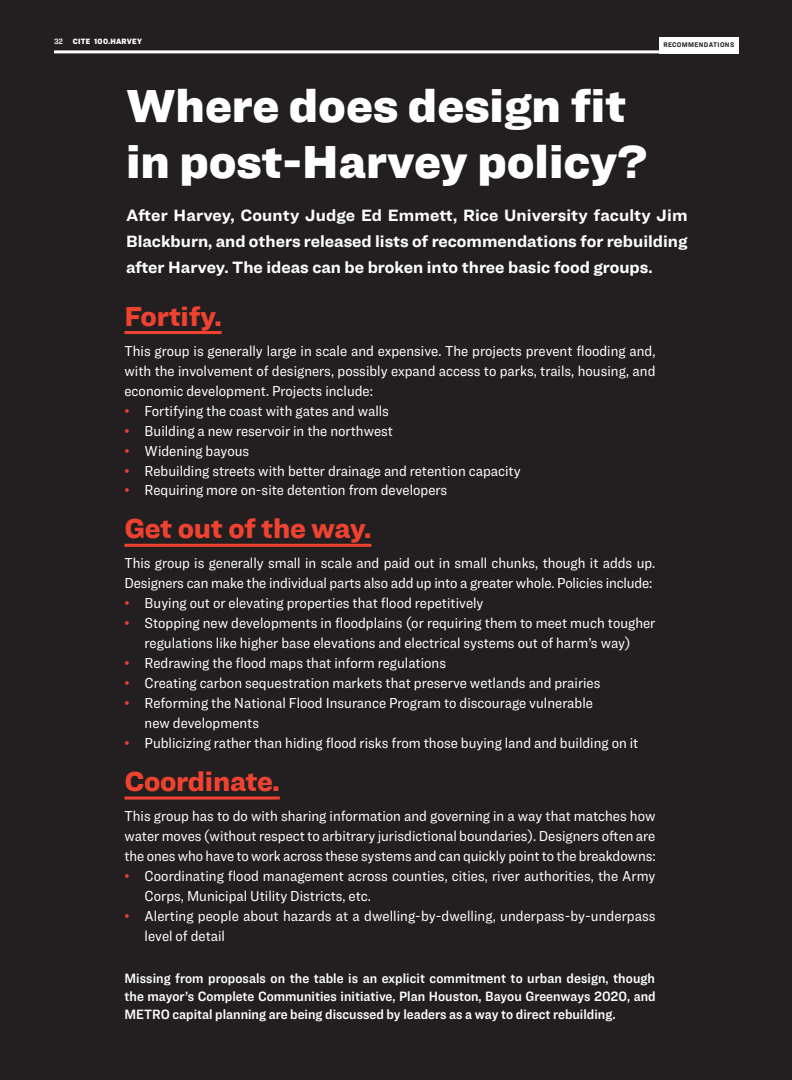
<style>
.page{position:relative;width:792px;height:1080px;background:#231f20}
.page>*{position:absolute;margin:0;border:0;box-sizing:border-box;transform-origin:0 0}
.t1{font:900 48px/56px "Ringside";color:#fff}
.t2{font:900 28.5px "Ringside";letter-spacing:-.01em;color:#ef4230}
.t3{font:700 17px/26px "Ringside";color:#fff;text-align:justify}
.t4{font:15px/20px "Ringside Narrow";color:#fff}
.t5{font:14px/18px "Ringside Narrow Semi";color:#fff;text-align:justify}
.t6{font:900 8px "Ringside Narrow";letter-spacing:.03em;color:#fff}
.t7{font:700 7px "Ringside Narrow";letter-spacing:.05em;color:#231f20}
.s1{font-family:"Ringside Narrow Semi";font-weight:400}
.s2{color:#ef4230}
</style>
<div class="page">
<hr style="left:124px;top:331px;width:98px;height:3px;background:#ef4230">
<hr style="left:124px;top:544px;width:247px;height:3px;background:#ef4230">
<hr style="left:124px;top:797px;width:156px;height:3px;background:#ef4230">
<div style="left:659px;top:37px;width:80px;height:16px;background:#fff"></div>
<hr style="left:54px;top:50px;width:684px;height:3px;background:#fff">
<p class="t6" style="left:54px;top:36px;width:90px"><span class="s1">32</span> CITE 100.HARVEY</p>
<h1 class="t1" style="left:126px;top:76px;width:523px">Where does design fit in post-Harvey policy?</h1>
<p class="t7" style="left:663px;top:40px;width:72px">RECOMMENDATIONS</p>
<p class="t3" style="left:126px;top:202px;width:563px">After Harvey, County Judge Ed Emmett, Rice University faculty Jim Blackburn, and others released lists of recommendations for rebuilding after Harvey. The ideas can be broken into three basic food groups.</p>
<h2 class="t2" style="left:124px;top:294px;width:99px">Fortify.</h2>
<p class="t4" style="left:124px;top:340px;width:533px;text-align:justify">This group is generally large in scale and expensive. The projects prevent flooding and, with the involvement of designers, possibly expand access to parks, trails, housing, and economic development. Projects include:</p>
<p class="t4" style="left:124px;top:400px;width:266px"><span class="s2">•</span> Fortifying the coast with gates and walls</p>
<p class="t4" style="left:124px;top:420px;width:270px"><span class="s2">•</span> Building a new reservoir in the northwest</p>
<p class="t4" style="left:124px;top:440px;width:126px"><span class="s2">•</span> Widening bayous</p>
<p class="t4" style="left:124px;top:460px;width:398px"><span class="s2">•</span> Rebuilding streets with better drainage and retention capacity</p>
<p class="t4" style="left:124px;top:480px;width:324px"><span class="s2">•</span> Requiring more on-site detention from developers</p>
<h2 class="t2" style="left:124px;top:507px;width:248px">Get out of the way.</h2>
<p class="t4" style="left:124px;top:553px;width:532px">This group is generally small in scale and paid out in small chunks, though it adds up.<br>Designers can make the individual parts also add up into a greater whole. Policies include:</p>
<p class="t4" style="left:124px;top:593px;width:361px"><span class="s2">•</span> Buying out or elevating properties that flood repetitively</p>
<p class="t4" style="left:124px;top:613px;width:533px;text-align:center"><span class="s2">•</span> Stopping new developments in floodplains (or requiring them to meet much tougher regulations like higher base elevations and electrical systems out of harm’s way)</p>
<p class="t4" style="left:124px;top:653px;width:323px"><span class="s2">•</span> Redrawing the flood maps that inform regulations</p>
<p class="t4" style="left:124px;top:673px;width:478px"><span class="s2">•</span> Creating carbon sequestration markets that preserve wetlands and prairies</p>
<p class="t4" style="left:145px;top:693px;width:450px;text-indent:-20px"><span class="s2">•</span> Reforming the National Flood Insurance Program to discourage vulnerable new developments</p>
<p class="t4" style="left:124px;top:733px;width:515px"><span class="s2">•</span> Publicizing rather than hiding flood risks from those buying land and building on it</p>
<h2 class="t2" style="left:124px;top:760px;width:157px">Coordinate.</h2>
<p class="t4" style="left:124px;top:806px;width:533px;text-align:justify">This group has to do with sharing information and governing in a way that matches how water moves (without respect to arbitrary jurisdictional boundaries). Designers often are the ones who have to work across these systems and can quickly point to the breakdowns:</p>
<p class="t4" style="left:145px;top:866px;width:512px;text-indent:-20px"><span class="s2">•</span> Coordinating flood management across counties, cities, river authorities, the Army<br>Corps, Municipal Utility Districts, etc.</p>
<p class="t4" style="left:145px;top:906px;width:512px;text-indent:-20px"><span class="s2">•</span> Alerting people about hazards at a dwelling-by-dwelling, underpass-by-underpass level of detail</p>
<p class="t5" style="left:124px;top:969px;width:533px">Missing from proposals on the table is an explicit commitment to urban design, though the mayor’s Complete Communities initiative, Plan Houston, Bayou Greenways 2020, and METRO capital planning are being discussed by leaders as a way to direct rebuilding.</p>
</div>
